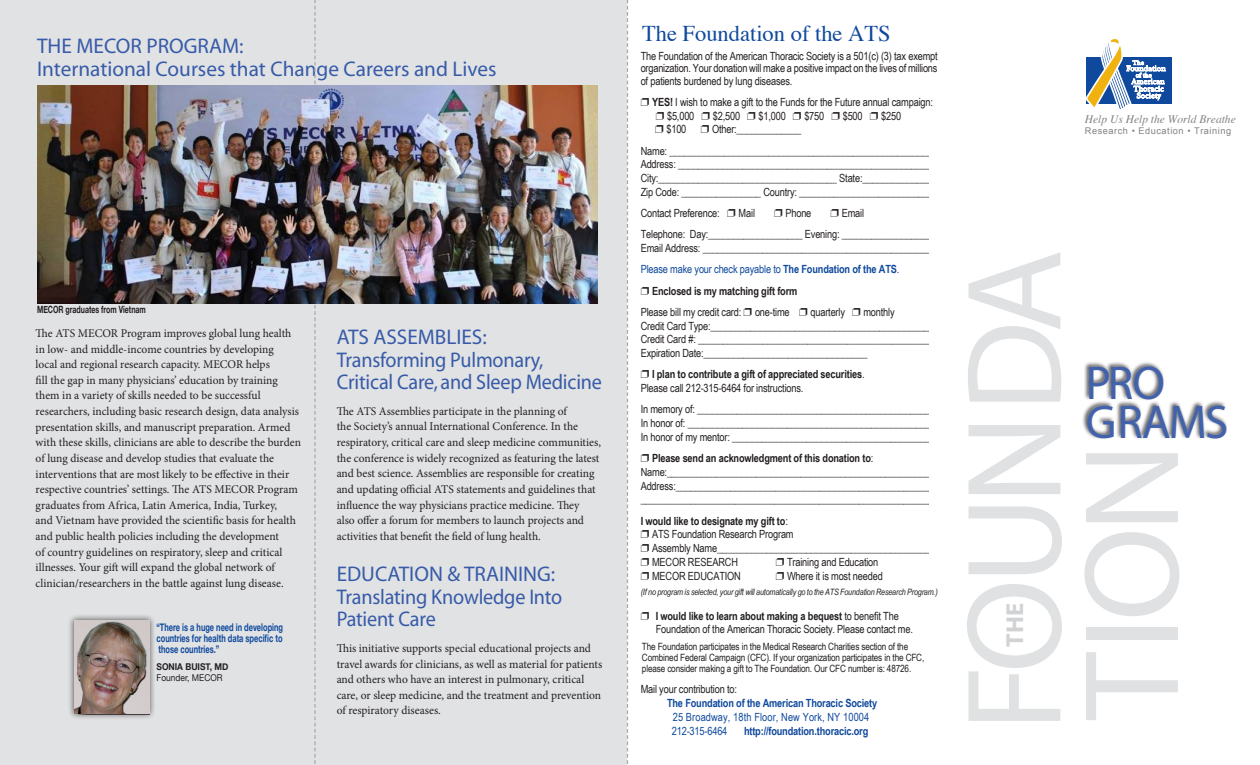
<style>
.page{position:relative;width:1260px;height:765px;background:#fff}
.page>*{position:absolute;margin:0;border:0;box-sizing:border-box;transform-origin:0 0}
.t1{font:136.38px "Myriad Pro";letter-spacing:-.04em;color:#e0e1e3}
.t2{font:47.5px "Myriad Pro";letter-spacing:-.03em;color:#4262ac}
.t3{font:700 24.62px "Myriad Pro";color:#d1d2d4}
.t4{font:22.5px "Times";color:#0f499d}
.t5{font:21.25px "Myriad";letter-spacing:-.005em;color:#375ba8}
.t6{font:21.25px "Myriad";letter-spacing:-.005em;color:#375ba8;scale:.95 1}
.t7{font:11.88px/15.6px "Minion Pro";color:#231f20}
.t8{font:italic 11.5px "Times";color:#808285}
.t9{font:11.25px/12.5px "Arial Narrow";letter-spacing:-.015em;color:#231f20;text-align:justify}
.t10{font:700 11.25px "Arial Narrow";letter-spacing:-.015em;color:#231f20}
.t11{font:700 11.25px "Arial Narrow";letter-spacing:-.015em;color:#0f499d}
.t12{font:11.25px "Arial Narrow";letter-spacing:-.015em;color:#0f499d}
.t13{font:11.25px "Arial Narrow";letter-spacing:.01em;color:#0f499d}
.t14{font:700 10.62px/11.2px "Helvetica Neue";color:#0f499d;scale:.7 1}
.t15{font:10px/11.2px "Arial Narrow";letter-spacing:-.015em;color:#231f20}
.t16{font:700 10px "Helvetica Neue";color:#231f20;scale:.7 1}
.t17{font:700 9.38px "Helvetica Neue";color:#231f20;scale:.9 1}
.t18{font:9.38px "Helvetica Neue";color:#231f20;scale:.9 1}
.t19{font:9.12px "Arial";letter-spacing:.06em;color:#808285}
.t20{font:italic 8.75px "Arial Narrow";letter-spacing:-.015em;color:#231f20}
.s1{font-weight:700}
.s2{font-weight:400}
</style>
<div class="page">
<div style="left:0;top:0;width:627px;height:765px;background:#e1e2e4"></div>
<svg style="left:627px;top:0;width:1px;height:764px"></svg>
<svg style="left:314px;top:0;width:2px;height:764px"></svg>
<img style="left:37px;top:85px;width:561px;height:219px">
<div style="left:1082px;top:361px;width:146px;height:79px;background:#231f20;opacity:.75"></div>
<div style="left:68px;top:614px;width:87px;height:106px;background:#231f20;opacity:.75"></div>
<img style="left:74px;top:620px;width:75px;height:94px">
<div style="left:1087px;top:57px;width:85px;height:46px;background:#0f499d"></div>
<svg style="left:1086px;top:39px;width:80px;height:71px"></svg>
<p class="t5" style="left:37px;top:36px;width:208px">THE MECOR PROGRAM:</p>
<p class="t5" style="left:37px;top:58px;width:461px">International Courses that Change Careers and Lives</p>
<p class="t16" style="left:37px;top:304px;width:157px">MECOR graduates from Vietnam</p>
<p class="t7" style="left:36px;top:325px;width:267px">The ATS MECOR Program improves global lung health in low- and middle-income countries by developing<br>local and regional research capacity. MECOR helps<br>fill the gap in many physicians’ education by training them in a variety of skills needed to be successful researchers, including basic research design, data analysis presentation skills, and manuscript preparation. Armed with these skills, clinicians are able to describe the burden of lung disease and develop studies that evaluate the interventions that are most likely to be effective in their respective countries’ settings. The ATS MECOR Program graduates from Africa, Latin America, India, Turkey,<br>and Vietnam have provided the scientific basis for health and public health policies including the development<br>of country guidelines on respiratory, sleep and critical illnesses. Your gift will expand the global network of clinician/researchers in the battle against lung disease.</p>
<p class="t14" style="left:157px;top:621px;width:182px">“There is a huge need in developing countries for health data specific to</p>
<p class="t14" style="left:159px;top:644px;width:88px">those countries.”</p>
<p class="t17" style="left:157px;top:660px;width:81px">SONIA BUIST, MD</p>
<p class="t18" style="left:157px;top:672px;width:75px">Founder, MECOR</p>
<p class="t5" style="left:337px;top:327px;width:152px">ATS ASSEMBLIES:</p>
<p class="t6" style="left:337px;top:349px;width:219px">Transforming Pulmonary,</p>
<p class="t6" style="left:337px;top:372px;width:281px">Critical Care, and Sleep Medicine</p>
<p class="t7" style="left:337px;top:403px;width:266px">The ATS Assemblies participate in the planning of<br>the Society’s annual International Conference. In the respiratory, critical care and sleep medicine communities, the conference is widely recognized as featuring the latest and best science. Assemblies are responsible for creating and updating official ATS statements and guidelines that influence the way physicians practice medicine. They<br>also offer a forum for members to launch projects and activities that benefit the field of lung health.</p>
<p class="t5" style="left:337px;top:564px;width:220px">EDUCATION &amp; TRAINING:</p>
<p class="t6" style="left:337px;top:586px;width:239px">Translating Knowledge Into</p>
<p class="t6" style="left:337px;top:609px;width:106px">Patient Care</p>
<p class="t7" style="left:337px;top:640px;width:267px">This initiative supports special educational projects and travel awards for clinicians, as well as material for patients and others who have an interest in pulmonary, critical care, or sleep medicine, and the treatment and prevention of respiratory diseases.</p>
<p class="t4" style="left:642px;top:13px;width:250px">The Foundation of the ATS</p>
<p class="t9" style="left:641px;top:49px;width:299px">The Foundation of the American Thoracic Society is a 501(c) (3) tax exempt organization. Your donation will make a positive impact on the lives of millions of patients burdened by lung diseases.</p>
<p class="t9" style="left:652px;top:96px;width:282px"><span class="s1">YES!</span> I wish to make a gift to the Funds for the Future annual campaign:</p>
<p class="t9" style="left:667px;top:109px;width:29px">$5,000</p>
<p class="t9" style="left:713px;top:109px;width:29px">$2,500</p>
<p class="t9" style="left:759px;top:109px;width:29px">$1,000</p>
<p class="t9" style="left:804px;top:109px;width:22px">$750</p>
<p class="t9" style="left:843px;top:109px;width:22px">$500</p>
<p class="t9" style="left:881px;top:109px;width:22px">$250</p>
<p class="t9" style="left:666px;top:123px;width:22px">$100</p>
<p class="t9" style="left:712px;top:123px;width:91px">Other:_____________</p>
<p class="t9" style="left:641px;top:144px;width:293px">Name: _____________________________________________________</p>
<p class="t9" style="left:641px;top:158px;width:292px">Address: ___________________________________________________</p>
<p class="t9" style="left:641px;top:172px;width:293px">City:____________________________________ State:______________</p>
<p class="t9" style="left:641px;top:186px;width:294px">Zip Code: ________________ Country: ___________________________</p>
<p class="t9" style="left:641px;top:207px;width:81px">Contact Preference:</p>
<p class="t9" style="left:739px;top:207px;width:18px">Mail</p>
<p class="t9" style="left:785px;top:207px;width:27px">Phone</p>
<p class="t9" style="left:842px;top:207px;width:24px">Email</p>
<p class="t9" style="left:641px;top:228px;width:292px">Telephone: Day:___________________ Evening: __________________</p>
<p class="t9" style="left:641px;top:242px;width:292px">Email Address: ______________________________________________</p>
<p class="t12" style="left:641px;top:263px;width:260px">Please make your check payable to <span class="s1">The Foundation of the ATS</span>.</p>
<p class="t10" style="left:652px;top:284px;width:147px">Enclosed is my matching gift form</p>
<p class="t9" style="left:641px;top:306px;width:151px">Please bill my credit card: one-time</p>
<p class="t9" style="left:811px;top:306px;width:36px">quarterly</p>
<p class="t9" style="left:863px;top:306px;width:33px">monthly</p>
<p class="t9" style="left:641px;top:319px;width:295px">Credit Card Type:_____________________________________________</p>
<p class="t9" style="left:641px;top:333px;width:292px">Credit Card #: _______________________________________________</p>
<p class="t9" style="left:641px;top:347px;width:228px">Expiration Date:_________________________________</p>
<p class="t10" style="left:652px;top:368px;width:214px">I plan to contribute a gift of appreciated securities<span class="s2">.</span></p>
<p class="t9" style="left:641px;top:382px;width:164px">Please call 212-315-6464 for instructions.</p>
<p class="t9" style="left:641px;top:403px;width:291px">In memory of: _______________________________________________</p>
<p class="t9" style="left:641px;top:417px;width:292px">In honor of: _________________________________________________</p>
<p class="t9" style="left:641px;top:431px;width:292px">In honor of my mentor: ________________________________________</p>
<p class="t10" style="left:652px;top:452px;width:223px">Please send an acknowledgment of this donation to<span class="s2">:</span></p>
<p class="t9" style="left:641px;top:466px;width:291px">Name:_____________________________________________________</p>
<p class="t9" style="left:641px;top:479px;width:295px">Address:____________________________________________________</p>
<p class="t9" style="left:641px;top:493px;width:294px">___________________________________________________________</p>
<p class="t10" style="left:641px;top:514px;width:149px">I would like to designate my gift to<span class="s2">:</span></p>
<p class="t9" style="left:652px;top:528px;width:143px">ATS Foundation Research Program</p>
<p class="t9" style="left:652px;top:542px;width:280px">Assembly Name___________________________________________</p>
<p class="t9" style="left:652px;top:556px;width:87px">MECOR RESEARCH</p>
<p class="t9" style="left:787px;top:556px;width:93px">Training and Education</p>
<p class="t9" style="left:652px;top:569px;width:90px">MECOR EDUCATION</p>
<p class="t9" style="left:787px;top:569px;width:97px">Where it is most needed</p>
<p class="t20" style="left:641px;top:587px;width:299px">(If no program is selected, your gift will automatically go to the ATS Foundation Research Program.)</p>
<p class="t9" style="left:656px;top:609px;width:259px;line-height:13.8px"><span class="s1">I would like to learn about making a bequest</span> to benefit The<br>Foundation of the American Thoracic Society. Please contact me.</p>
<p class="t15" style="left:642px;top:641px;width:284px">The Foundation participates in the Medical Research Charities section of the<br>Combined Federal Campaign (CFC). If your organization participates in the CFC, please consider making a gift to The Foundation. Our CFC number is: 48726.</p>
<p class="t9" style="left:641px;top:683px;width:98px">Mail your contribution to:</p>
<p class="t11" style="left:667px;top:697px;width:212px">The Foundation of the American Thoracic Society</p>
<p class="t13" style="left:673px;top:711px;width:198px">25 Broadway, 18th Floor, New York, NY 10004</p>
<p class="t12" style="left:672px;top:724px;width:57px">212-315-6464</p>
<p class="t11" style="left:744px;top:724px;width:126px">http://foundation.thoracic.org</p>
<p class="t8" style="left:1085px;top:109px;width:152px">Help Us Help the World Breathe</p>
<p class="t19" style="left:1085px;top:125px;width:148px">Research • Education • Training</p>
<p class="t1" style="left:931px;top:731px;width:483px;rotate:-90deg">FOUNDA</p>
<p class="t3" style="left:999px;top:647px;width:46px;rotate:-90deg">THE</p>
<p class="t2" style="left:1086px;top:354px;width:81px">PRO</p>
<p class="t2" style="left:1086px;top:392px;width:144px">GRAMS</p>
<p class="t1" style="left:1048px;top:720px;width:279px;rotate:-90deg">TION</p>
</div>
